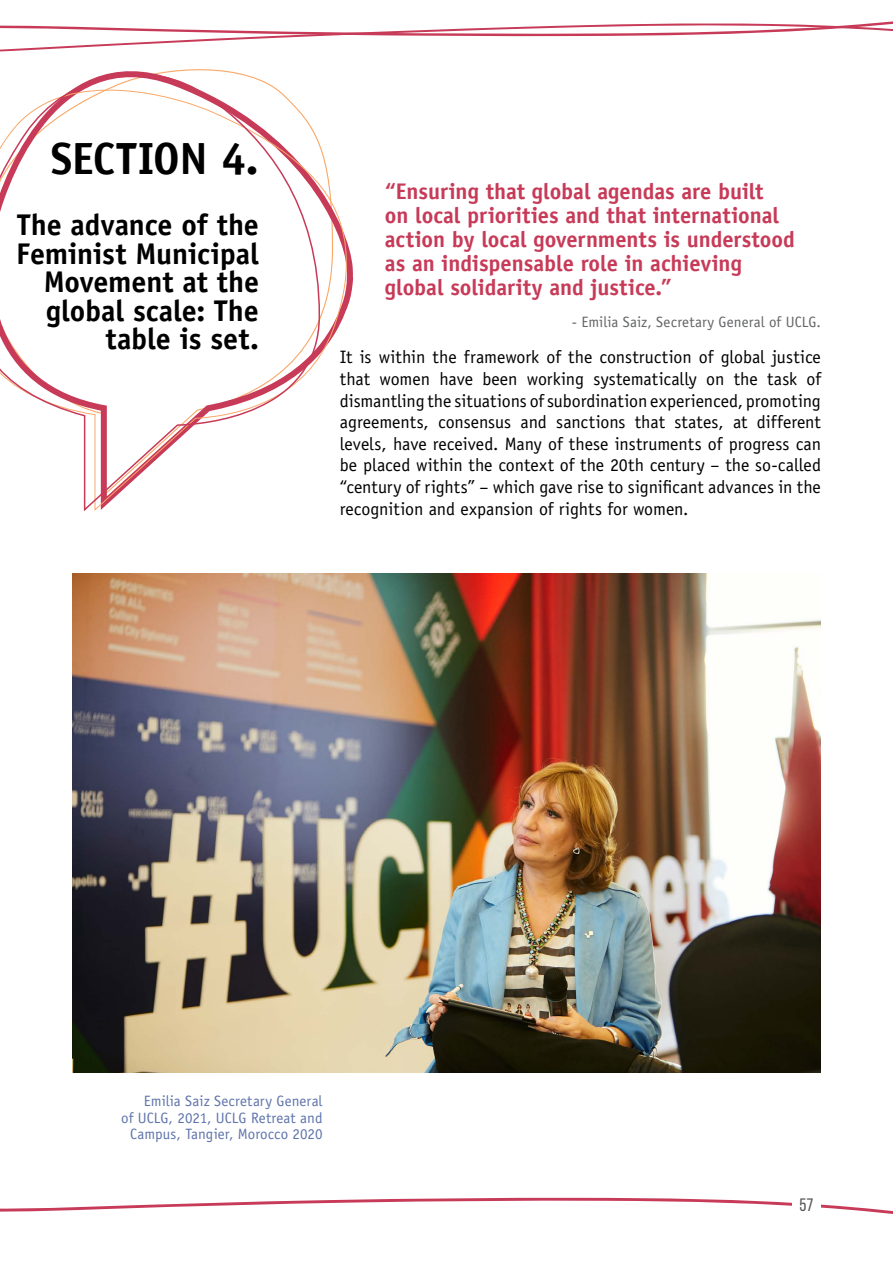
<style>
.page{position:relative;width:893px;height:1263px;background:#fff}
.page>*{position:absolute;margin:0;border:0;box-sizing:border-box;transform-origin:0 0}
.t1{font:700 45px "Officina Sans LT";letter-spacing:-.01em;color:#000}
.t2{font:700 30px/28.5px "Officina Sans";letter-spacing:-.005em;color:#000;text-align:right}
.t3{font:700 22.5px/24px "Officina Sans LT";letter-spacing:-.005em;color:#c73a58}
.t4{font:18px/21.6px "Officina Sans LT";letter-spacing:-.005em;color:#000;text-align:justify}
.t5{font:18px "Bebas Neue";color:#58595b}
.t6{font:15px/16.5px "Officina Sans LT";letter-spacing:.005em;color:#5f74ab;text-align:right}
.t7{font:15px "Officina Sans LT";letter-spacing:.005em;color:#636466}
</style>
<div class="page">
<svg style="left:0;top:21px;width:893px;height:16px"></svg>
<svg style="left:0;top:1197px;width:893px;height:17px"></svg>
<div style="left:792px;top:1191px;width:29px;height:27px;background:#fff"></div>
<img style="left:72px;top:573px;width:749px;height:500px">
<svg style="left:0;top:28px;width:356px;height:24px"></svg>
<svg style="left:321px;top:148px;width:33px;height:207px"></svg>
<svg style="left:0;top:69px;width:321px;height:442px"></svg>
<h1 class="t1" style="left:51px;top:131px;width:210px">SECTION 4.</h1>
<h2 class="t2" style="left:16px;top:211px;width:244px">The advance of the<br>Feminist Municipal<br>Movement at the global scale: The table is set.</h2>
<p class="t3" style="left:385px;top:179px;width:412px">“Ensuring that global agendas are built<br>on local priorities and that international action by local governments is understood as an indispensable role in achieving global solidarity and justice.”</p>
<p class="t7" style="left:572px;top:313px;width:251px">- Emilia Saiz, Secretary General of UCLG.</p>
<p class="t4" style="left:340px;top:346px;width:483px">It is within the framework of the construction of global justice that women have been working systematically on the task of dismantling the situations of subordination experienced, promoting agreements, consensus and sanctions that states, at different levels, have received. Many of these instruments of progress can be placed within the context of the 20th century – the so-called “century of rights” – which gave rise to significant advances in the recognition and expansion of rights for women.</p>
<p class="t6" style="left:121px;top:1093px;width:203px">Emilia Saiz Secretary General<br>of UCLG, 2021, UCLG Retreat and<br>Campus, Tangier, Morocco 2020</p>
<p class="t5" style="left:800px;top:1195px;width:15px">57</p>
</div>
